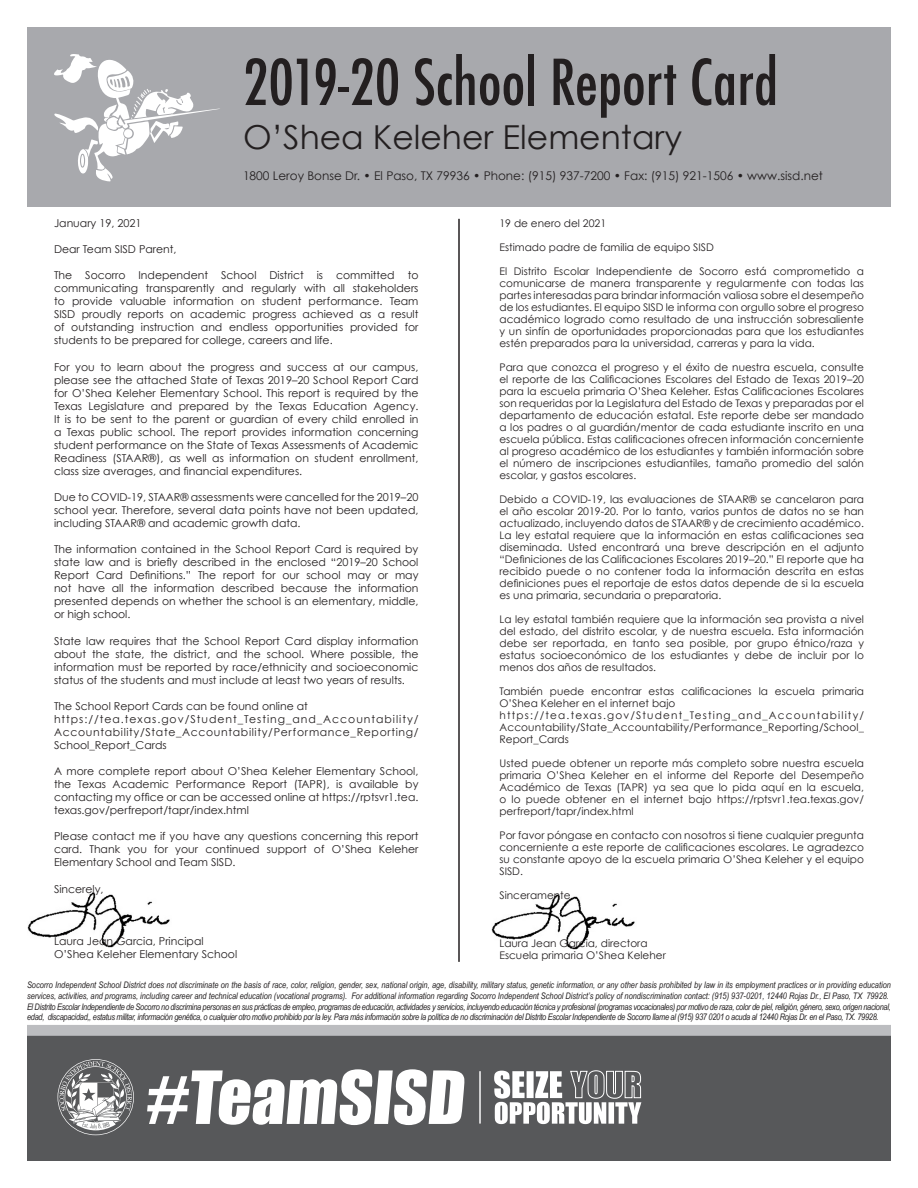
<style>
.page{position:relative;width:918px;height:1188px;background:#fff}
.page>*{position:absolute;margin:0;border:0;box-sizing:border-box;transform-origin:0 0}
.t1{font:67.65px "Impact";color:#fff}
.t2{font:500 condensed 61.5px "Futura";color:#231f20}
.t3{font:33px "Century Gothic";color:#231f20}
.t4{font:12px "Century Gothic";color:#231f20}
.t5{font:10.8px/13px "Century Gothic";color:#231f20;text-align:justify}
.t6{font:10.8px/13px "Century Gothic";letter-spacing:.06em;color:#231f20}
.t7{font:10.5px/12px "Century Gothic";color:#231f20;text-align:justify}
.t8{font:italic 9px/10.8px "Arial Narrow";letter-spacing:-.03em;color:#231f20}
</style>
<div class="page">
<img style="left:27px;top:892px;width:143px;height:56px">
<img style="left:491px;top:894px;width:144px;height:56px">
<div style="left:27px;top:27px;width:864px;height:179px;background:#a8a9ad"></div>
<div style="left:27px;top:1033px;width:864px;height:128px;background:#57585a"></div>
<div style="left:27px;top:1025px;width:864px;height:11px;background:#bcbdc0"></div>
<svg style="left:494px;top:1070px;width:148px;height:54px"></svg>
<hr style="left:479px;top:1071px;width:2px;height:53px;background:#fff">
<svg style="left:58px;top:1059px;width:76px;height:76px"></svg>
<hr style="left:458px;top:219px;width:2px;height:743px;background:#231f20">
<svg style="left:54px;top:54px;width:166px;height:127px"></svg>
<h2 class="t2" style="left:243px;top:43px;width:537px">2019-20 School Report Card</h2>
<h3 class="t3" style="left:243px;top:117px;width:441px">O’Shea Keleher Elementary</h3>
<p class="t4" style="left:243px;top:168px;width:582px">1800 Leroy Bonse Dr. • El Paso, TX 79936 • Phone: (915) 937-7200 • Fax: (915) 921-1506 • www.sisd.net</p>
<p class="t5" style="left:54px;top:216px;width:89px">January 19, 2021</p>
<p class="t5" style="left:54px;top:242px;width:124px">Dear Team SISD Parent,</p>
<p class="t5" style="left:54px;top:269px;width:366px">The Socorro Independent School District is committed to communicating transparently and regularly with all stakeholders to provide valuable information on student performance. Team SISD proudly reports on academic progress achieved as a result of outstanding instruction and endless opportunities provided for students to be prepared for college, careers and life.</p>
<p class="t5" style="left:54px;top:360px;width:366px">For you to learn about the progress and success at our campus, please see the attached State of Texas 2019–20 School Report Card for O’Shea Keleher Elementary School. This report is required by the Texas Legislature and prepared by the Texas Education Agency.<br>It is to be sent to the parent or guardian of every child enrolled in a Texas public school. The report provides information concerning student performance on the State of Texas Assessments of Academic Readiness (STAAR®), as well as information on student enrollment, class size averages, and financial expenditures.</p>
<p class="t5" style="left:54px;top:490px;width:366px">Due to COVID-19, STAAR® assessments were cancelled for the 2019–20 school year. Therefore, several data points have not been updated, including STAAR® and academic growth data.</p>
<p class="t5" style="left:54px;top:543px;width:366px">The information contained in the School Report Card is required by state law and is briefly described in the enclosed “2019–20 School Report Card Definitions.” The report for our school may or may not have all the information described because the information presented depends on whether the school is an elementary, middle, or high school.</p>
<p class="t5" style="left:54px;top:634px;width:366px">State law requires that the School Report Card display information about the state, the district, and the school. Where possible, the information must be reported by race/ethnicity and socioeconomic status of the students and must include at least two years of results.</p>
<p class="t6" style="left:54px;top:699px;width:366px">The School Report Cards can be found online at https://tea.texas.gov/Student_Testing_and_Accountability/ Accountability/State_Accountability/Performance_Reporting/ School_Report_Cards</p>
<p class="t5" style="left:54px;top:764px;width:366px">A more complete report about O’Shea Keleher Elementary School, the Texas Academic Performance Report (TAPR), is available by contacting my office or can be accessed online at https://rptsvr1.tea. texas.gov/perfreport/tapr/index.html</p>
<p class="t5" style="left:54px;top:830px;width:366px">Please contact me if you have any questions concerning this report card. Thank you for your continued support of O’Shea Keleher Elementary School and Team SISD.</p>
<p class="t5" style="left:54px;top:882px;width:51px">Sincerely,</p>
<p class="t5" style="left:54px;top:934px;width:185px">Laura Jean Garcia, Principal<br>O’Shea Keleher Elementary School</p>
<p class="t7" style="left:500px;top:217px;width:108px">19 de enero del 2021</p>
<p class="t7" style="left:500px;top:241px;width:216px">Estimado padre de familia de equipo SISD</p>
<p class="t7" style="left:500px;top:265px;width:366px">El Distrito Escolar Independiente de Socorro está comprometido a comunicarse de manera transparente y regularmente con todas las partes interesadas para brindar información valiosa sobre el desempeño de los estudiantes. El equipo SISD le informa con orgullo sobre el progreso académico logrado como resultado de una instrucción sobresaliente y un sinfín de oportunidades proporcionadas para que los estudiantes estén preparados para la universidad, carreras y para la vida.</p>
<p class="t7" style="left:500px;top:361px;width:366px">Para que conozca el progreso y el éxito de nuestra escuela, consulte el reporte de las Calificaciones Escolares del Estado de Texas 2019–20 para la escuela primaria O’Shea Keleher. Estas Calificaciones Escolares son requeridas por la Legislatura del Estado de Texas y preparadas por el departamento de educación estatal. Este reporte debe ser mandado a los padres o al guardián/mentor de cada estudiante inscrito en una escuela pública. Estas calificaciones ofrecen información concerniente al progreso académico de los estudiantes y también información sobre el número de inscripciones estudiantiles, tamaño promedio del salón escolar, y gastos escolares.</p>
<p class="t7" style="left:500px;top:493px;width:366px">Debido a COVID-19, las evaluaciones de STAAR® se cancelaron para el año escolar 2019-20. Por lo tanto, varios puntos de datos no se han actualizado, incluyendo datos de STAAR® y de crecimiento académico.<br>La ley estatal requiere que la información en estas calificaciones sea diseminada. Usted encontrará una breve descripción en el adjunto “Definiciones de las Calificaciones Escolares 2019–20.” El reporte que ha recibido puede o no contener toda la información descrita en estas definiciones pues el reportaje de estos datos depende de si la escuela es una primaria, secundaria o preparatoria.</p>
<p class="t7" style="left:500px;top:613px;width:366px">La ley estatal también requiere que la información sea provista a nivel del estado, del distrito escolar, y de nuestra escuela. Esta información debe ser reportada, en tanto sea posible, por grupo étnico/raza y estatus socioeconómico de los estudiantes y debe de incluir por lo menos dos años de resultados.</p>
<p class="t7" style="left:500px;top:685px;width:366px;text-align:left">También puede encontrar estas calificaciones la escuela primaria O’Shea Keleher en el internet bajo https://tea.texas.gov/Student_Testing_and_Accountability/ Accountability/State_Accountability/Performance_Reporting/School_ Report_Cards</p>
<p class="t7" style="left:500px;top:757px;width:366px">Usted puede obtener un reporte más completo sobre nuestra escuela primaria O’Shea Keleher en el informe del Reporte del Desempeño Académico de Texas (TAPR) ya sea que lo pida aquí en la escuela, o lo puede obtener en el internet bajo https://rptsvr1.tea.texas.gov/ perfreport/tapr/index.html</p>
<p class="t7" style="left:500px;top:829px;width:366px">Por favor póngase en contacto con nosotros si tiene cualquier pregunta concerniente a este reporte de calificaciones escolares. Le agradezco su constante apoyo de la escuela primaria O’Shea Keleher y el equipo SISD.</p>
<p class="t7" style="left:500px;top:889px;width:76px">Sinceramente,</p>
<p class="t7" style="left:500px;top:937px;width:168px">Laura Jean Garcia, directora<br>Escuela primaria O’Shea Keleher</p>
<p class="t8" style="left:27px;top:979px;width:865px">Socorro Independent School District does not discriminate on the basis of race, color, religion, gender, sex, national origin, age, disability, military status, genetic information, or any other basis prohibited by law in its employment practices or in providing education services, activities, and programs, including career and technical education (vocational programs). For additional information regarding Socorro Independent School District’s policy of nondiscrimination contact: (915) 937-0201, 12440 Rojas Dr., El Paso, TX 79928.<br>El Distrito Escolar Independiente de Socorro no discrimina personas en sus prácticas de empleo, programas de educación, actividades y servicios, incluyendo educación técnica y profesional (programas vocacionales) por motivo de raza, color de piel, religión, género, sexo, origen nacional, edad, discapacidad,, estatus militar, información genética, o cualquier otro motivo prohibido por la ley. Para más información sobre la política de no discriminación del Distrito Escolar Independiente de Socorro llame al (915) 937 0201 o acuda al 12440 Rojas Dr. en el Paso, TX. 79928.</p>
<h1 class="t1" style="left:145px;top:1045px;width:329px">#TeamSISD</h1>
</div>
